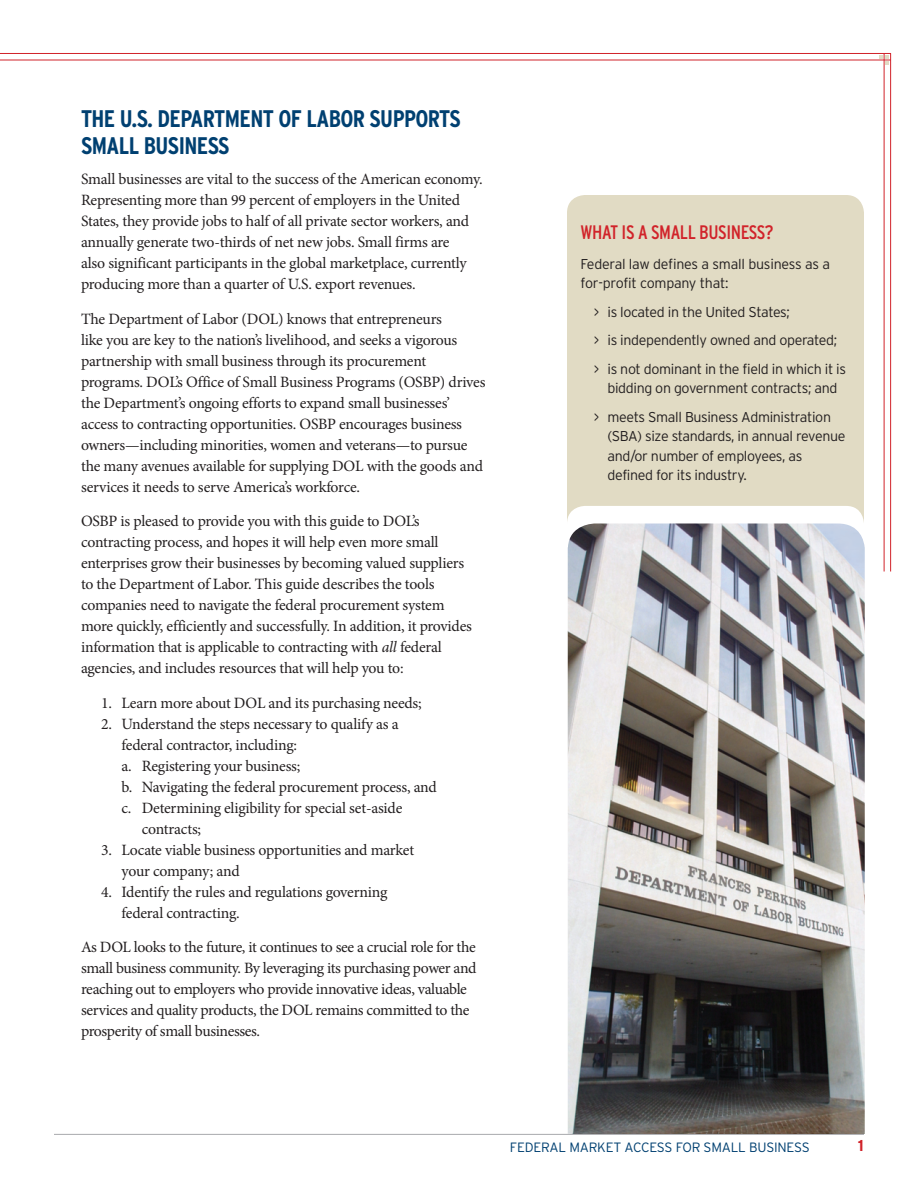
<style>
.page{position:relative;width:918px;height:1188px;background:#fff}
.page>*{position:absolute;margin:0;border:0;box-sizing:border-box;transform-origin:0 0}
.t1{font:700 condensed 24px/27px "Interstate";letter-spacing:-.025em;color:#004071}
.t2{font:condensed 19.5px "Interstate";color:#d1232a}
.t3{font:15.75px/21px "Minion Pro";letter-spacing:-.02em;color:#231f20}
.t4{font:700 15.75px "Interstate";color:#d1232a}
.t5{font:300 14.25px/19.5px "Interstate";letter-spacing:-.025em;color:#231f20}
.t6{font:300 13.5px "Interstate";letter-spacing:-.015em;color:#004071}
.s1{font-style:italic}
</style>
<div class="page">
<hr style="left:54px;top:1134px;width:810px;height:1px;background:#a8a9ad">
<hr style="left:0;top:53px;width:891px;height:1px;background:#d1232a">
<hr style="left:0;top:60px;width:891px;height:1px;background:#d1232a">
<hr style="left:884px;top:53px;width:1px;height:519px;background:#d1232a">
<hr style="left:890px;top:53px;width:1px;height:519px;background:#d1232a">
<svg style="left:879px;top:55px;width:10px;height:10px"></svg>
<div style="left:567px;top:195px;width:297px;height:564px;background:#e1dbc4;border-radius:18px"></div>
<div style="left:567px;top:506px;width:297px;height:261px;background:#fff;border-radius:18px"></div>
<img style="left:568px;top:524px;width:297px;height:610px">
<h1 class="t1" style="left:81px;top:105px;width:370px">THE U.S. DEPARTMENT OF LABOR SU PPORTS<br>SMALL BUSINESS</h1>
<p class="t3" style="left:81px;top:169px;width:403px">Small businesses are vital to the success of the American economy.<br>Representing more than 99 percent of employers in the United States, they provide jobs to half of all private sector workers, and annually generate two-thirds of net new jobs. Small firms are<br>also significant participants in the global marketplace, currently producing more than a quarter of U.S. export revenues.</p>
<p class="t3" style="left:81px;top:308px;width:406px">The Department of Labor (DOL) knows that entrepreneurs<br>like you are key to the nation’s livelihood, and seeks a vigorous partnership with small business through its procurement programs. DOL’s Office of Small Business Programs (OSBP) drives the Department’s ongoing efforts to expand small businesses’ access to contracting opportunities. OSBP encourages business owners—including minorities, women and veterans—to pursue the many avenues available for supplying DOL with the goods and services it needs to serve America’s workforce.</p>
<p class="t3" style="left:81px;top:511px;width:392px">OSBP is pleased to provide you with this guide to DOL’s contracting process, and hopes it will help even more small enterprises grow their businesses by becoming valued suppliers to the Department of Labor. This guide describes the tools companies need to navigate the federal procurement system more quickly, efficiently and successfully. In addition, it provides information that is applicable to contracting with <span class="s1">all</span> federal agencies, and includes resources that will help you to:</p>
<p class="t3" style="left:101px;top:692px;width:322px">1. Learn more about DOL and its purchasing needs;</p>
<p class="t3" style="left:101px;top:713px;width:299px">2. Understand the steps necessary to qualify as a</p>
<p class="t3" style="left:122px;top:734px;width:177px">federal contractor, including:</p>
<p class="t3" style="left:122px;top:755px;width:180px">a. Registering your business;</p>
<p class="t3" style="left:122px;top:776px;width:317px">b. Navigating the federal procurement process, and</p>
<p class="t3" style="left:122px;top:797px;width:282px">c. Determining eligibility for special set-aside</p>
<p class="t3" style="left:142px;top:818px;width:61px">contracts;</p>
<p class="t3" style="left:122px;top:839px;width:294px;text-indent:-20px">3. Locate viable business opportunities and market your company; and</p>
<p class="t3" style="left:122px;top:881px;width:267px;text-indent:-20px">4. Identify the rules and regulations governing federal contracting.</p>
<p class="t3" style="left:81px;top:937px;width:397px">As DOL looks to the future, it continues to see a crucial role for the small business community. By leveraging its purchasing power and reaching out to employers who provide innovative ideas, valuable services and quality products, the DOL remains committed to the prosperity of small businesses.</p>
<p class="t2" style="left:580px;top:221px;width:89px">WHAT IS A SMALL</p>
<p class="t2" style="left:699px;top:221px;width:19px">BUSINESS</p>
<p class="t2" style="left:765px;top:221px;width:10px">?</p>
<p class="t5" style="left:580px;top:254px;width:251px">Federal law defines a small business as a for-profit company that:</p>
<p class="t5" style="left:594px;top:297px;width:254px;line-height:28.5px">&gt; is located in the United States;<br>&gt; is independently owned and operated; &gt; is not dominant in the field in which it is</p>
<p class="t5" style="left:594px;top:374px;width:245px;line-height:28.5px;text-indent:13px">bidding on government contracts; and &gt; meets Small Business Administration</p>
<p class="t5" style="left:607px;top:426px;width:240px">(SBA) size standards, in annual revenue and/or number of employees, as defined for its industry.</p>
<p class="t6" style="left:510px;top:1140px;width:301px">FEDERAL MARKET ACCESS FOR SMALL BUSINESS</p>
<p class="t4" style="left:858px;top:1137px;width:8px">1</p>
</div>
